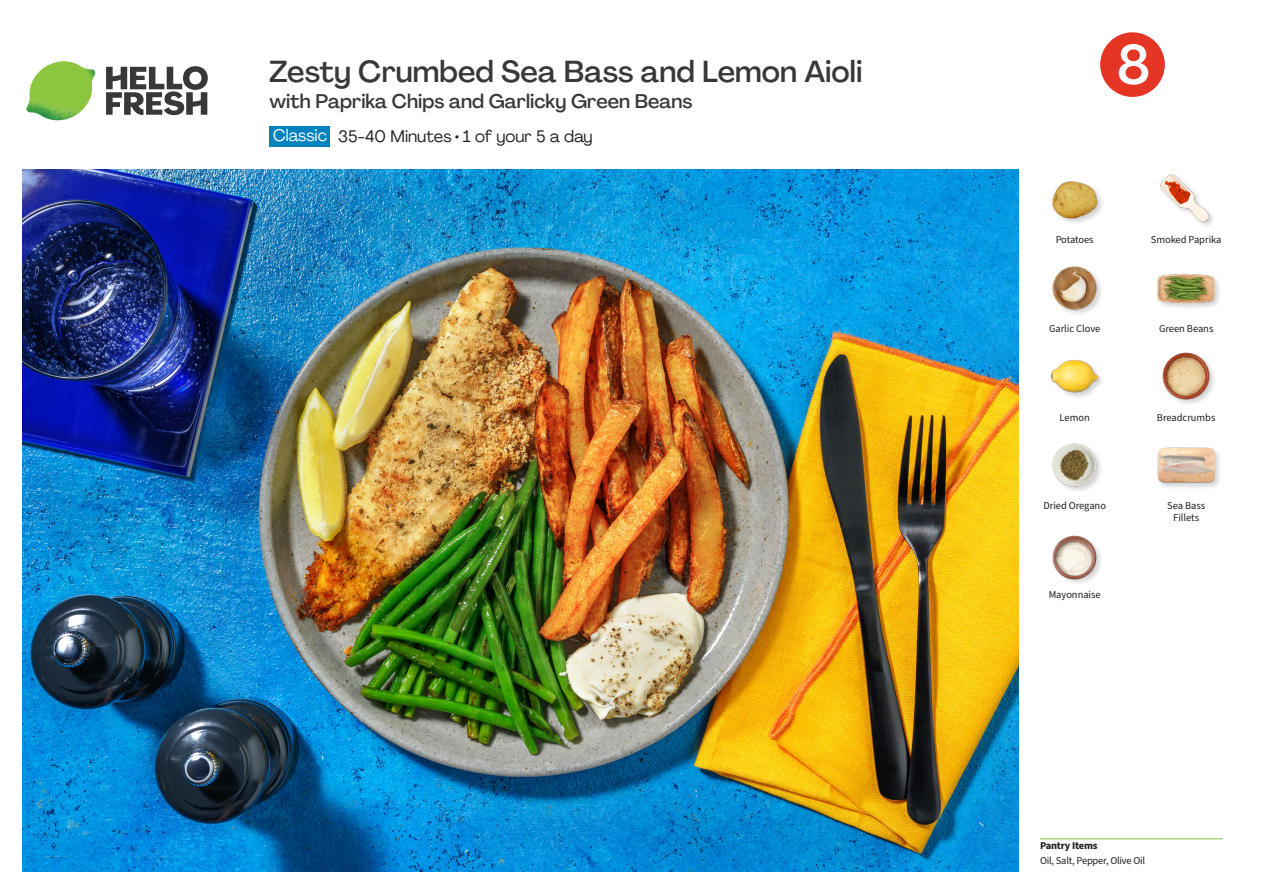
<style>
.page{position:relative;width:1263px;height:893px;background:#fff}
.page>*{position:absolute;margin:0;border:0;box-sizing:border-box;transform-origin:0 0}
._24_Recipe_Nr_Bag{font:500 54px "Agrandir";color:#fff}
._15_Titel_UK{font:500 30px "Agrandir";color:#383839}
._15_Titel_UK-2{font:500 19.5px "Agrandir";color:#383839}
._02_Box_Type{font:16.5px "Agrandir";color:#231f20}
._02_Box_Type-2{font:16.5px "Agrandir";color:#fff}
._18_FRONT_ingredients_UK{font:10.5px/12px "Source Sans Pro";letter-spacing:-.005em;color:#231f20;text-align:center}
._14_Allergene_Text_7pt{font:10.5px "Source Sans Pro";letter-spacing:-.02em;color:#231f20}
._14_Allergene_Text_7pt-2{font:700 10.5px "Source Sans Pro";letter-spacing:-.02em;color:#231f20}
</style>
<div class="page">
<svg style="left:106px;top:66px;width:102px;height:49px"></svg>
<img style="left:26px;top:61px;width:69px;height:59px">
<img style="left:22px;top:170px;width:997px;height:702px">
<hr style="left:1040px;top:838px;width:183px;height:1px;background:#81c340">
<div style="left:270px;top:126px;width:60px;height:20px;background:#0082bf"></div>
<img style="left:1052px;top:535px;width:49px;height:48px">
<img style="left:1050px;top:359px;width:52px;height:38px">
<img style="left:1052px;top:443px;width:49px;height:48px">
<div style="left:1157px;top:446px;width:65px;height:44px;background:#231f20;opacity:.2"></div>
<img style="left:1157px;top:446px;width:58px;height:44px">
<img style="left:1162px;top:352px;width:52px;height:52px">
<img style="left:1052px;top:181px;width:50px;height:42px">
<img style="left:1052px;top:266px;width:49px;height:48px">
<div style="left:1156px;top:272px;width:66px;height:38px;background:#231f20;opacity:.2"></div>
<img style="left:1157px;top:272px;width:58px;height:38px">
<img style="left:1160px;top:174px;width:53px;height:52px">
<svg style="left:1100px;top:32px;width:65px;height:65px"></svg>
<p class="_15_Titel_UK" style="left:270px;top:53px;width:594px">Zesty Crumbed Sea Bass and Lemon Aioli</p>
<p class="_15_Titel_UK-2" style="left:270px;top:89px;width:424px">with Paprika Chips and Garlicky Green Beans</p>
<p class="_02_Box_Type-2" style="left:273px;top:125px;width:55px">Classic</p>
<p class="_02_Box_Type" style="left:338px;top:126px;width:256px">35-40 Minutes • 1 of your 5 a day</p>
<p class="_24_Recipe_Nr_Bag" style="left:1117px;top:31px;width:34px">8</p>
<p class="_18_FRONT_ingredients_UK" style="left:1056px;top:234px;width:40px">Potatoes</p>
<p class="_18_FRONT_ingredients_UK" style="left:1151px;top:234px;width:72px">Smoked Paprika</p>
<p class="_18_FRONT_ingredients_UK" style="left:1049px;top:323px;width:53px">Garlic Clove</p>
<p class="_18_FRONT_ingredients_UK" style="left:1159px;top:323px;width:56px">Green Beans</p>
<p class="_18_FRONT_ingredients_UK" style="left:1059px;top:411px;width:32px">Lemon</p>
<p class="_18_FRONT_ingredients_UK" style="left:1157px;top:411px;width:60px">Breadcrumbs</p>
<p class="_18_FRONT_ingredients_UK" style="left:1043px;top:500px;width:64px">Dried Oregano</p>
<p class="_18_FRONT_ingredients_UK" style="left:1049px;top:589px;width:53px">Mayonnaise</p>
<p class="_18_FRONT_ingredients_UK" style="left:1167px;top:500px;width:39px">Sea Bass<br>Fillets</p>
<p class="_14_Allergene_Text_7pt-2" style="left:1040px;top:839px;width:59px">Pantry Items</p>
<p class="_14_Allergene_Text_7pt" style="left:1040px;top:854px;width:107px">Oil, Salt, Pepper, Olive Oil</p>
</div>
